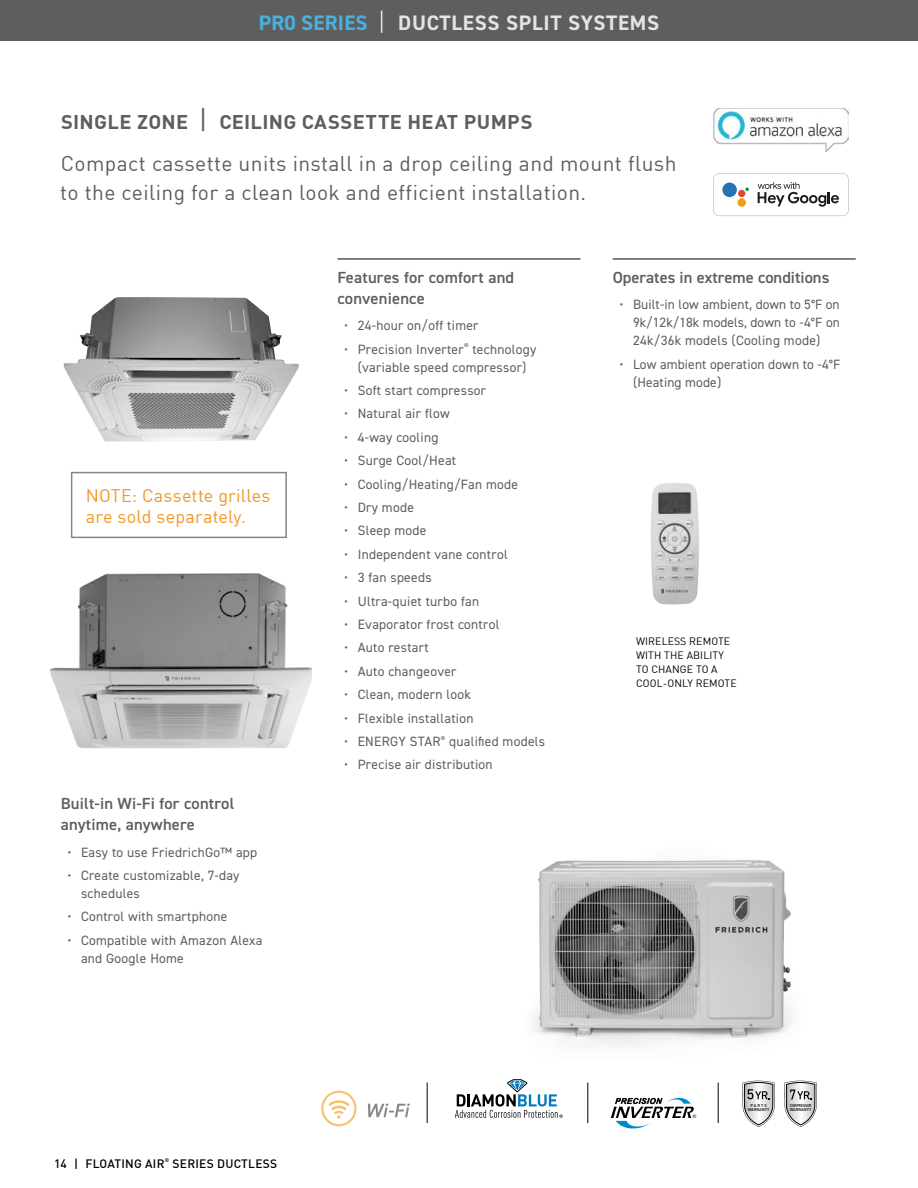
<style>
.page{position:relative;width:918px;height:1188px;background:#fff}
.page>*{position:absolute;margin:0;border:0;box-sizing:border-box;transform-origin:0 0}
.t1{font:21px/28.5px "DIN";letter-spacing:.02em;color:#5e5e5f}
.t2{font:700 21px "DIN2014";letter-spacing:.035em;color:#e4e4e4}
.t3{font:700 19.5px "DIN";letter-spacing:.02em;color:#5e5e5f}
.t4{font:18px/21px "DIN";letter-spacing:.01em;color:#f19725}
.t5{font:600 16.2px/21px "DIN2014";letter-spacing:.01em;color:#5e5e5f}
.t6{font:13.5px/18px "DIN2014";letter-spacing:.02em;color:#5e5e5f}
.t7{font:500 12px "DIN";letter-spacing:.02em;color:#000}
.t8{font:10.5px/14.2px "DIN";letter-spacing:.01em;color:#000}
.t9{font:italic 700 7.95px "Arial";letter-spacing:.04em;color:#000}
.t10{font:500 5.25px "DIN";color:#000}
.t11{font:500 4.2px/4.2px "DIN";letter-spacing:-.03em;color:#000;scale:.85 1}
.t12{font:500 4.2px/4.2px "DIN";color:#000;text-align:center}
.s1{color:#49b1df}
.s2{font-weight:300;font-size:24px;color:#fff}
.s3{font-weight:400;font-size:27px}
</style>
<div class="page">
<div style="left:0;top:0;width:918px;height:40px;background:#5e5e5f"></div>
<img style="left:714px;top:108px;width:134px;height:43px">
<svg style="left:713px;top:173px;width:135px;height:43px"></svg>
<div style="left:738px;top:190px;width:7px;height:7px;background:#e2462a;border-radius:50%"></div>
<div style="left:737px;top:198px;width:9px;height:9px;background:#f29d12;border-radius:50%"></div>
<div style="left:722px;top:183px;width:15px;height:14px;background:#2673b1;border-radius:50%"></div>
<img style="left:49px;top:573px;width:263px;height:176px">
<hr style="left:613px;top:259px;width:243px;height:1px;background:#000">
<div style="left:71px;top:472px;width:216px;height:66px;border:2px solid #868787"></div>
<hr style="left:338px;top:259px;width:242px;height:1px;background:#000">
<img style="left:651px;top:482px;width:48px;height:123px">
<img style="left:533px;top:860px;width:260px;height:187px">
<img style="left:64px;top:297px;width:235px;height:144px">
<svg style="left:455px;top:1079px;width:108px;height:39px"></svg>
<svg style="left:742px;top:1081px;width:33px;height:46px"></svg>
<svg style="left:784px;top:1081px;width:33px;height:46px"></svg>
<hr style="left:587px;top:1083px;width:1px;height:40px;background:#000">
<hr style="left:718px;top:1083px;width:1px;height:40px;background:#000">
<hr style="left:427px;top:1083px;width:1px;height:40px;background:#000">
<svg style="left:368px;top:1104px;width:42px;height:13px"></svg>
<div style="left:321px;top:1091px;width:36px;height:35px;border:2px solid #fabf6e;border-radius:50%"></div>
<svg style="left:328px;top:1100px;width:22px;height:19px"></svg>
<svg style="left:611px;top:1098px;width:85px;height:31px"></svg>
<h1 class="t2" style="left:259px;top:8px;width:402px"><span class="s1">PR0 SERIES</span> <span class="s2">|</span> DUCTLESS SPLIT SYSTEMS</h1>
<h2 class="t3" style="left:61px;top:109px;width:473px">SINGLE ZONE <span class="s3">|</span> CEILING CASSETTE HEAT PUMPS</h2>
<h1 class="t1" style="left:60px;top:149px;width:618px">Compact cassette units install in a drop ceiling and mount flush to the ceiling for a clean look and efficient installation.</h1>
<h3 class="t4" style="left:86px;top:484px;width:186px">NOTE: Cassette grilles are sold separately.</h3>
<p class="t5" style="left:61px;top:793px;width:175px">Built-in Wi-Fi for control anytime, anywhere</p>
<p class="t6" style="left:68px;top:843px;width:191px">• Easy to use FriedrichGo™ app</p>
<p class="t6" style="left:81px;top:866px;width:160px;text-indent:-14px">• Create customizable, 7-day schedules</p>
<p class="t6" style="left:68px;top:908px;width:161px">• Control with smartphone</p>
<p class="t6" style="left:81px;top:931px;width:183px;text-indent:-14px">• Compatible with Amazon Alexa and Google Home</p>
<p class="t5" style="left:338px;top:266px;width:178px">Features for comfort and convenience</p>
<p class="t6" style="left:344px;top:316px;width:136px">• 24-hour on/off timer</p>
<p class="t6" style="left:344px;top:340px;width:194px;text-align:center">• Precision Inverter<sup>®</sup> technology (variable speed compressor)</p>
<p class="t6" style="left:344px;top:381px;width:143px">• Soft start compressor</p>
<p class="t6" style="left:344px;top:404px;width:107px">• Natural air flow</p>
<p class="t6" style="left:344px;top:428px;width:96px">• 4-way cooling</p>
<p class="t6" style="left:344px;top:451px;width:113px">• Surge Cool/Heat</p>
<p class="t6" style="left:344px;top:475px;width:175px">• Cooling/Heating/Fan mode</p>
<p class="t6" style="left:344px;top:498px;width:71px">• Dry mode</p>
<p class="t6" style="left:344px;top:521px;width:84px">• Sleep mode</p>
<p class="t6" style="left:344px;top:545px;width:165px">• Independent vane control</p>
<p class="t6" style="left:344px;top:568px;width:89px">• 3 fan speeds</p>
<p class="t6" style="left:344px;top:592px;width:136px">• Ultra-quiet turbo fan</p>
<p class="t6" style="left:344px;top:615px;width:157px">• Evaporator frost control</p>
<p class="t6" style="left:344px;top:638px;width:86px">• Auto restart</p>
<p class="t6" style="left:344px;top:662px;width:114px">• Auto changeover</p>
<p class="t6" style="left:344px;top:685px;width:128px">• Clean, modern look</p>
<p class="t6" style="left:344px;top:709px;width:131px">• Flexible installation</p>
<p class="t6" style="left:344px;top:732px;width:202px">• ENERGY STAR<sup>®</sup> qualified models</p>
<p class="t6" style="left:344px;top:755px;width:150px">• Precise air distribution</p>
<p class="t7" style="left:54px;top:1156px;width:112px">14 | FLOATING AIR</p>
<p class="t10" style="left:165px;top:1157px;width:6px">®</p>
<p class="t7" style="left:173px;top:1156px;width:106px">SERIES DUCTLESS</p>
<p class="t5" style="left:613px;top:266px;width:218px">Operates in extreme conditions</p>
<p class="t6" style="left:633px;top:295px;width:209px;text-align:justify;text-indent:-14px">• Built-in low ambient, down to 5°F on 9k/12k/18k models, down to -4°F on 24k/36k models (Cooling mode)</p>
<p class="t6" style="left:633px;top:355px;width:209px;text-indent:-14px">• Low ambient operation down to -4°F (Heating mode)</p>
<p class="t8" style="left:636px;top:633px;width:102px">WIRELESS REMOTE<br>WITH THE ABILITY<br>TO CHANGE TO A<br>COOL-ONLY REMOTE</p>
<p class="t9" style="left:615px;top:1096px;width:48px">PRECISION</p>
<p class="t12" style="left:748px;top:1103px;width:23px">PARTS<br>WARRANTY</p>
<p class="t11" style="left:790px;top:1103px;width:27px">COMPRESSOR<br>WARRANTY</p>
</div>
